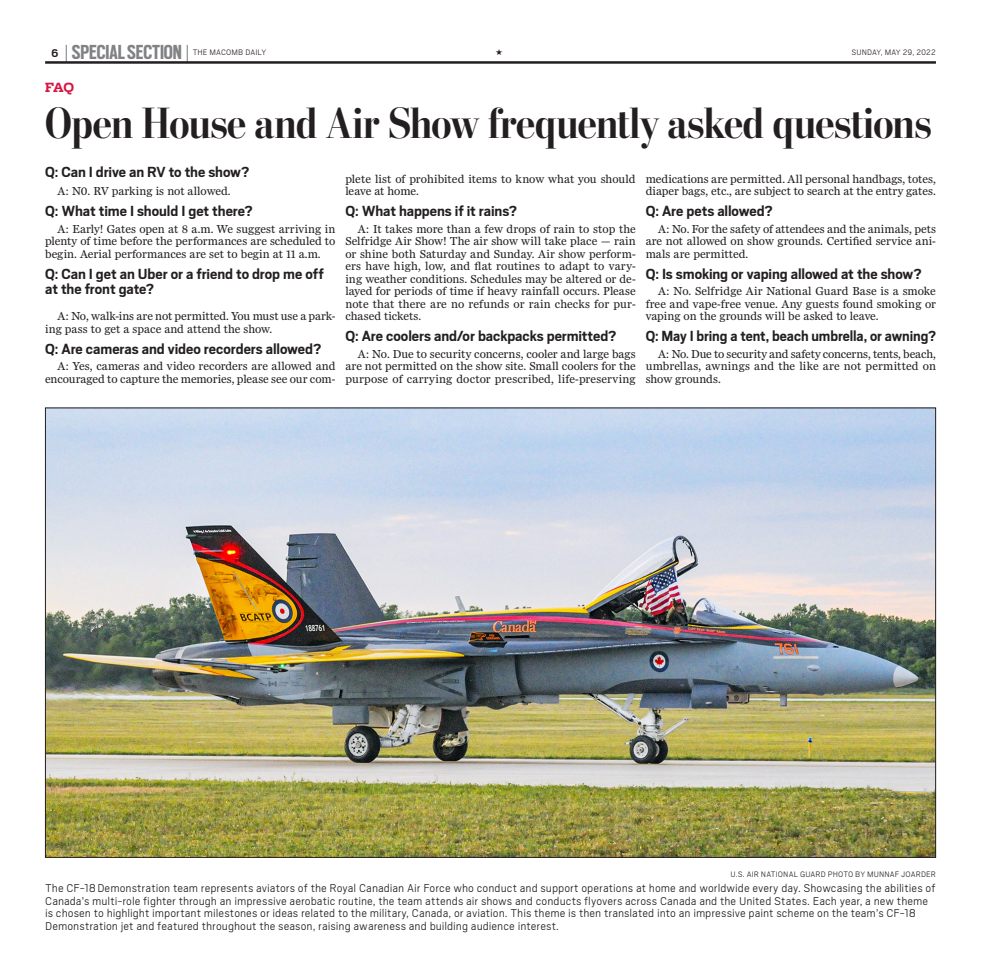
<style>
.page{position:relative;width:981px;height:977px;background:#fff}
.page>*{position:absolute;margin:0;border:0;box-sizing:border-box;transform-origin:0 0}
.t1{font:700 43.75px "Stilson Display";letter-spacing:-.01em;color:#231f20}
.t2{font:700 22.5px "Scout Cond";color:#808285}
.t3{font:700 16.25px/15px "Scout";letter-spacing:-.005em;color:#231f20}
.t4{font:300 12.5px/12.5px "Cub Scout";color:#231f20}
.t5{font:700 12.5px "Receiver";color:#d81440}
.t6{font:700 12.5px "Cub Scout";color:#231f20}
.t7{font:12px/12.5px "Miller Daily Two";letter-spacing:.005em;color:#231f20;text-align:justify}
.t8{font:300 8.75px "Cub Scout";letter-spacing:.015em;color:#231f20}
.s1{font-family:"Cub Scout";font-weight:300;font-size:21.5px;color:#231f20}
</style>
<div class="page">
<img style="left:47px;top:410px;width:886px;height:446px">
<hr style="left:45px;top:61px;width:890px;height:3px;background:#231f20">
<h2 class="t2" style="left:65px;top:38px;width:125px"><span class="s1">|</span> SPECIAL SECTION <span class="s1">|</span></h2>
<p class="t6" style="left:51px;top:45px;width:9px">6</p>
<p class="t8" style="left:193px;top:50px;width:75px">THE MACOMB DAILY</p>
<p class="t8" style="left:851px;top:50px;width:86px">SUNDAY, MAY 29, 2022</p>
<p class="t8" style="left:495px;top:47px;width:9px">\*</p>
<p class="t5" style="left:45px;top:83px;width:31px">FAQ</p>
<h1 class="t1" style="left:45px;top:108px;width:887px">Open House and Air Show frequently asked questions</h1>
<h3 class="t3" style="left:45px;top:166px;width:206px">Q: Can I drive an RV to the show?</h3>
<p class="t7" style="left:58px;top:186px;width:174px">A: N0. RV parking is not allowed.</p>
<h3 class="t3" style="left:45px;top:205px;width:209px">Q: What time I should I get there?</h3>
<p class="t7" style="left:45px;top:223px;width:292px;text-indent:12px">A: Early! Gates open at 8 a.m. We suggest arriving in plenty of time before the performances are scheduled to begin. Aerial performances are set to begin at 11 a.m.</p>
<h3 class="t3" style="left:45px;top:268px;width:280px">Q: Can I get an Uber or a friend to drop me off at the front gate?</h3>
<p class="t7" style="left:45px;top:311px;width:292px;text-indent:12px">A: No, walk-ins are not permitted. You must use a park&shy;ing pass to get a space and attend the show.</p>
<h3 class="t3" style="left:45px;top:343px;width:277px">Q: Are cameras and video recorders allowed?</h3>
<p class="t7" style="left:45px;top:361px;width:292px;text-align:right">A: Yes, cameras and video recorders are allowed and encouraged to capture the memories, please see our com-</p>
<p class="t7" style="left:345px;top:173px;width:291px">plete list of prohibited items to know what you should leave at home.</p>
<h3 class="t3" style="left:345px;top:205px;width:173px">Q: What happens if it rains?</h3>
<p class="t7" style="left:345px;top:223px;width:292px;text-indent:13px">A: It takes more than a few drops of rain to stop the Selfridge Air Show! The air show will take place — rain or shine both Saturday and Sunday. Air show perform&shy;ers have high, low, and flat routines to adapt to vary&shy;ing weather conditions. Schedules may be altered or de&shy;layed for periods of time if heavy rainfall occurs. Please note that there are no refunds or rain checks for pur&shy;chased tickets.</p>
<h3 class="t3" style="left:345px;top:330px;width:272px">Q: Are coolers and/or backpacks permitted?</h3>
<p class="t7" style="left:345px;top:348px;width:292px;text-indent:12px">A: No. Due to security concerns, cooler and large bags are not permitted on the show site. Small coolers for the purpose of carrying doctor prescribed, life-preserving</p>
<p class="t7" style="left:645px;top:173px;width:292px">medications are permitted. All personal handbags, totes, diaper bags, etc., are subject to search at the entry gates.</p>
<h3 class="t3" style="left:645px;top:205px;width:128px">Q: Are pets allowed?</h3>
<p class="t7" style="left:645px;top:223px;width:292px;text-indent:12px">A: No. For the safety of attendees and the animals, pets are not allowed on show grounds. Certified service ani&shy;mals are permitted.</p>
<h3 class="t3" style="left:645px;top:268px;width:277px">Q: Is smoking or vaping allowed at the show?</h3>
<p class="t7" style="left:645px;top:286px;width:291px;text-indent:13px">A: No. Selfridge Air National Guard Base is a smoke free and vape-free venue. Any guests found smoking or vaping on the grounds will be asked to leave.</p>
<h3 class="t3" style="left:645px;top:330px;width:292px">Q: May I bring a tent, beach umbrella, or awning?</h3>
<p class="t7" style="left:645px;top:348px;width:292px;text-indent:12px">A: No. Due to security and safety concerns, tents, beach, umbrellas, awnings and the like are not permitted on show grounds.</p>
<p class="t8" style="left:730px;top:872px;width:207px">U.S. AIR NATIONAL GUARD PHOTO BY MUNNAF JOARDER</p>
<p class="t4" style="left:45px;top:883px;width:891px">The CF-18Demonstration team represents aviators of the Royal Canadian Air Force who conduct and support operations at home and worldwide every day. Showcasing the abilities of Canada’s multi-role fighter through an impressive aerobatic routine, the team attends air shows and conducts flyovers across Canada and the United States. Each year, a new theme is chosen to highlight important milestones or ideas related to the military, Canada, or aviation. This theme is then translated into an impressive paint scheme on the team’s CF-18<br>Demonstration jet and featured throughout the season, raising awareness and building audience interest.</p>
</div>
